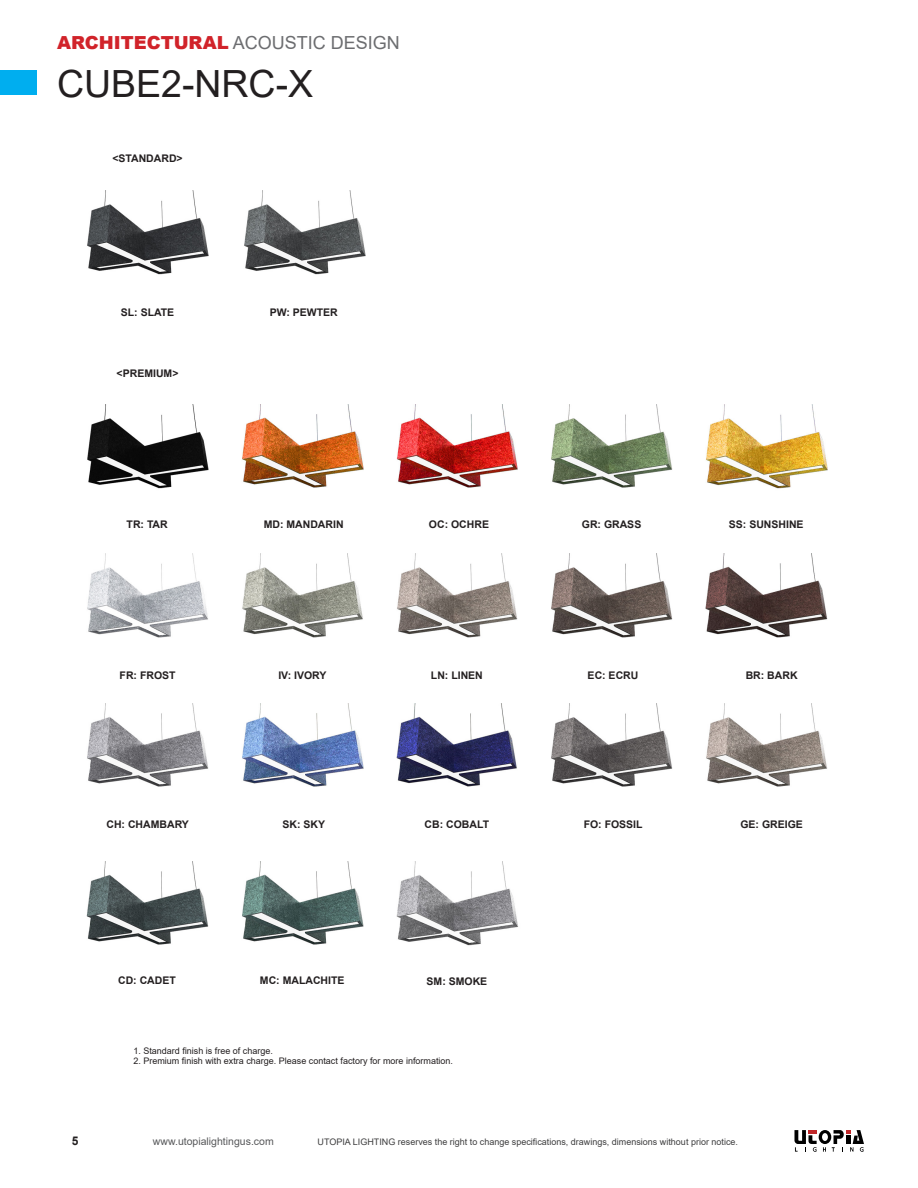
<style>
.page{position:relative;width:918px;height:1188px;background:#fff}
.page>*{position:absolute;margin:0;border:0;box-sizing:border-box;transform-origin:0 0}
.t1{font:37.5px "Arial";color:#231f20}
.t2{font:18px "Arial";color:#6c6d70}
.t3{font:700 12px "Arial";color:#231f20}
.t4{font:700 10.5px "Arial";color:#231f20}
.t5{font:10.5px "Arial";color:#57585a}
.t6{font:9px "Arial";color:#231f20}
.t7{font:9px "Arial";color:#3e3e3f}
.s1{font-weight:900;color:#d1232a}
</style>
<div class="page">
<div style="left:0;top:70px;width:37px;height:25px;background:#00aeef"></div>
<svg style="left:794px;top:1130px;width:70px;height:22px"></svg>
<img style="left:706px;top:404px;width:122px;height:85px">
<img style="left:87px;top:404px;width:122px;height:85px">
<img style="left:242px;top:404px;width:122px;height:84px">
<img style="left:396px;top:404px;width:122px;height:84px">
<img style="left:551px;top:404px;width:122px;height:84px">
<img style="left:87px;top:554px;width:121px;height:84px">
<img style="left:242px;top:554px;width:121px;height:84px">
<img style="left:397px;top:554px;width:121px;height:84px">
<img style="left:551px;top:554px;width:122px;height:84px">
<img style="left:705px;top:554px;width:123px;height:84px">
<img style="left:87px;top:703px;width:122px;height:84px">
<img style="left:242px;top:703px;width:122px;height:84px">
<img style="left:396px;top:703px;width:121px;height:84px">
<img style="left:551px;top:703px;width:122px;height:84px">
<img style="left:706px;top:703px;width:121px;height:84px">
<img style="left:86px;top:862px;width:123px;height:83px">
<img style="left:242px;top:862px;width:122px;height:83px">
<img style="left:396px;top:862px;width:122px;height:84px">
<img style="left:244px;top:190px;width:122px;height:85px">
<img style="left:87px;top:190px;width:122px;height:85px">
<p class="t2" style="left:57px;top:31px;width:344px"><span class="s1">ARCHITECTURAL</span> ACOUSTIC DESIGN</p>
<p class="t1" style="left:57px;top:58px;width:258px">CUBE2-NRC-X</p>
<p class="t4" style="left:112px;top:151px;width:72px">&lt;STANDARD&gt;</p>
<p class="t4" style="left:121px;top:305px;width:55px">SL: SLATE</p>
<p class="t4" style="left:270px;top:305px;width:70px">PW: PEWTER</p>
<p class="t4" style="left:117px;top:366px;width:63px">&lt;PREMIUM&gt;</p>
<p class="t4" style="left:127px;top:517px;width:43px">TR: TAR</p>
<p class="t4" style="left:264px;top:517px;width:81px">MD: MANDARIN</p>
<p class="t4" style="left:429px;top:517px;width:62px">OC: OCHRE</p>
<p class="t4" style="left:120px;top:668px;width:57px">FR: FROST</p>
<p class="t4" style="left:278px;top:668px;width:50px">IV: IVORY</p>
<p class="t4" style="left:431px;top:668px;width:53px">LN: LINEN</p>
<p class="t4" style="left:106px;top:817px;width:84px">CH: CHAMBARY</p>
<p class="t4" style="left:283px;top:817px;width:44px">SK: SKY</p>
<p class="t4" style="left:425px;top:817px;width:66px">CB: COBALT</p>
<p class="t4" style="left:118px;top:973px;width:59px">CD: CADET</p>
<p class="t4" style="left:260px;top:973px;width:86px">MC: MALACHITE</p>
<p class="t4" style="left:427px;top:974px;width:62px">SM: SMOKE</p>
<p class="t6" style="left:133px;top:1044px;width:141px">1. Standard finish is free of charge.</p>
<p class="t6" style="left:133px;top:1055px;width:321px">2. Premium finish with extra charge. Please contact factory for more information.</p>
<p class="t4" style="left:582px;top:517px;width:61px">GR: GRASS</p>
<p class="t4" style="left:729px;top:517px;width:76px">SS: SUNSHINE</p>
<p class="t4" style="left:588px;top:668px;width:52px">EC: ECRU</p>
<p class="t4" style="left:584px;top:817px;width:60px">FO: FOSSIL</p>
<p class="t4" style="left:746px;top:668px;width:53px">BR: BARK</p>
<p class="t4" style="left:740px;top:817px;width:64px">GE: GREIGE</p>
<p class="t3" style="left:72px;top:1133px;width:8px">5</p>
<p class="t5" style="left:153px;top:1134px;width:122px">www.utopialightingus.com</p>
<p class="t7" style="left:318px;top:1135px;width:422px">UTOPIA LIGHTING reserves the right to change specifications, drawings, dimensions without prior notice.</p>
</div>
